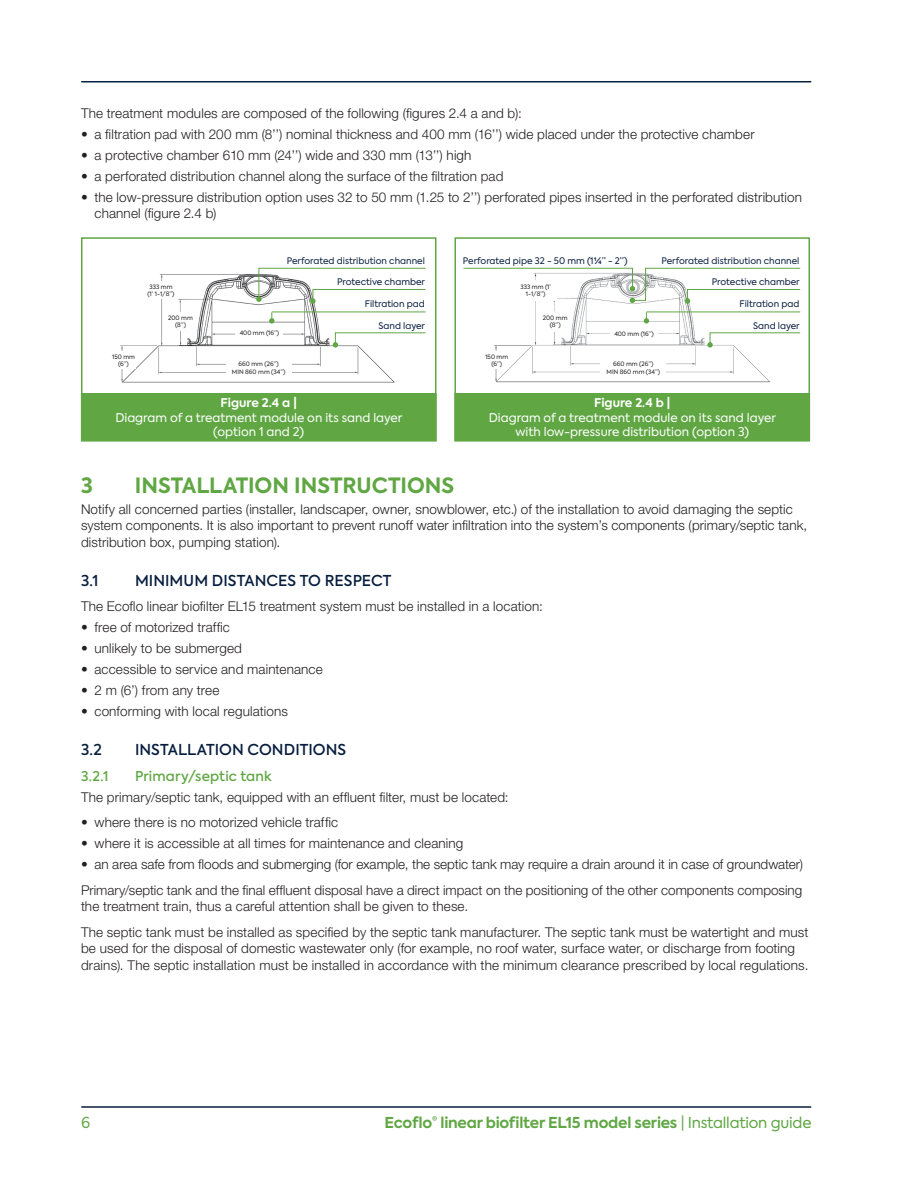
<style>
.page{position:relative;width:918px;height:1188px;background:#fff}
.page>*{position:absolute;margin:0;border:0;box-sizing:border-box;transform-origin:0 0}
.t1{font:700 21px "Axiforma";letter-spacing:-.005em;color:#60a744}
.t2{font:700 15px "Axiforma";letter-spacing:-.015em;color:#60a744}
.t3{font:500 15px "Axiforma";letter-spacing:.005em;color:#081e3f}
.t4{font:15px "Axiforma";color:#60a744}
.t5{font:300 13.5px/16.5px "Helvetica Neue LT Std";letter-spacing:.01em;color:#231f20}
.t6{font:500 13.5px "Axiforma";letter-spacing:.01em;color:#60a744}
.t7{font:12px/14.4px "Axiforma";color:#fff;text-align:center}
.t8{font:700 12px "Axiforma";color:#fff}
.t9{font:9px "Axiforma";color:#081e3f}
.t10{font:6px/7.2px "Axiforma";color:#231f20;text-align:center}
.s1{font-weight:700}
.s2{font-weight:400}
</style>
<div class="page">
<hr style="left:82px;top:1106px;width:729px;height:2px;background:#081e3f">
<hr style="left:82px;top:81px;width:729px;height:1px;background:#081e3f">
<img style="left:120px;top:267px;width:306px;height:116px">
<div style="left:81px;top:237px;width:355px;height:204px;border:2px solid #60a744"></div>
<div style="left:81px;top:394px;width:355px;height:47px;background:#60a744"></div>
<div style="left:81px;top:393px;width:355px;height:48px;border:1px solid #60a744"></div>
<svg style="left:256px;top:268px;width:170px;height:36px"></svg>
<svg style="left:333px;top:332px;width:93px;height:16px"></svg>
<hr style="left:272px;top:312px;width:154px;height:1px;background:#60a744">
<svg style="left:269px;top:312px;width:5px;height:12px"></svg>
<div style="left:143px;top:281px;width:36px;height:18px;background:#fff"></div>
<div style="left:166px;top:313px;width:30px;height:17px;background:#fff"></div>
<div style="left:112px;top:351px;width:24px;height:18px;background:#fff"></div>
<div style="left:235px;top:327px;width:48px;height:11px;background:#fff"></div>
<div style="left:226px;top:359px;width:66px;height:18px;background:#fff"></div>
<img style="left:463px;top:267px;width:338px;height:116px">
<div style="left:454px;top:237px;width:356px;height:204px;border:2px solid #60a744"></div>
<div style="left:455px;top:394px;width:355px;height:47px;background:#60a744"></div>
<div style="left:454px;top:393px;width:356px;height:48px;border:1px solid #60a744"></div>
<svg style="left:463px;top:268px;width:338px;height:36px"></svg>
<svg style="left:707px;top:332px;width:94px;height:16px"></svg>
<hr style="left:646px;top:312px;width:154px;height:1px;background:#60a744">
<svg style="left:644px;top:312px;width:5px;height:12px"></svg>
<div style="left:515px;top:280px;width:42px;height:21px;background:#fff"></div>
<div style="left:540px;top:311px;width:30px;height:21px;background:#fff"></div>
<div style="left:485px;top:351px;width:24px;height:18px;background:#fff"></div>
<div style="left:610px;top:329px;width:48px;height:10px;background:#fff"></div>
<div style="left:600px;top:359px;width:66px;height:18px;background:#fff"></div>
<p class="t5" style="left:81px;top:104px;width:442px">The treatment modules are composed of the following (figures 2.4 a and b):</p>
<p class="t5" style="left:81px;top:125px;width:675px">• a filtration pad with 200 mm (8’’) nominal thickness and 400 mm (16’’) wide placed under the protective chamber</p>
<p class="t5" style="left:81px;top:146px;width:392px">• a protective chamber 610 mm (24’’) wide and 330 mm (13’’) high</p>
<p class="t5" style="left:81px;top:167px;width:424px">• a perforated distribution channel along the surface of the filtration pad</p>
<p class="t5" style="left:94px;top:188px;width:709px;text-indent:-14px">• the low-pressure distribution option uses 32 to 50 mm (1.25 to 2’’) perforated pipes inserted in the perforated distribution channel (figure 2.4 b)</p>
<p class="t10" style="left:112px;top:353px;width:24px">150 mm (6”)</p>
<p class="t10" style="left:147px;top:283px;width:29px">333 mm (1’ 1-1/8”)</p>
<p class="t10" style="left:168px;top:314px;width:26px">200 mm (8”)</p>
<p class="t9" style="left:287px;top:255px;width:139px">Perforated distribution channel</p>
<p class="t9" style="left:337px;top:276px;width:89px">Protective chamber</p>
<p class="t9" style="left:365px;top:298px;width:61px">Filtration pad</p>
<p class="t9" style="left:379px;top:320px;width:48px">Sand layer</p>
<p class="t10" style="left:240px;top:329px;width:41px">400 mm (16”)</p>
<p class="t10" style="left:232px;top:361px;width:55px">660 mm (26”)<br>MIN 860 mm (34”)</p>
<p class="t8" style="left:221px;top:395px;width:78px">Figure 2.4 a |</p>
<p class="t7" style="left:115px;top:410px;width:289px">Diagram of a treatment module on its sand layer (option 1 and 2)</p>
<p class="t9" style="left:463px;top:255px;width:166px">Perforated pipe 32 - 50 mm (1<span class="s1">¼</span>” - 2”)</p>
<p class="t9" style="left:662px;top:255px;width:139px">Perforated distribution channel</p>
<p class="t9" style="left:712px;top:276px;width:89px">Protective chamber</p>
<p class="t9" style="left:740px;top:298px;width:61px">Filtration pad</p>
<p class="t9" style="left:753px;top:320px;width:48px">Sand layer</p>
<p class="t10" style="left:521px;top:283px;width:32px">333 mm (1’<br>1-1/8”)</p>
<p class="t10" style="left:543px;top:314px;width:26px">200 mm (8”)</p>
<p class="t10" style="left:614px;top:330px;width:41px">400 mm (16”)</p>
<p class="t10" style="left:607px;top:361px;width:55px">660 mm (26”)<br>MIN 860 mm (34”)</p>
<p class="t10" style="left:485px;top:353px;width:24px">150 mm (6”)</p>
<p class="t8" style="left:594px;top:395px;width:78px">Figure 2.4 b |</p>
<p class="t7" style="left:489px;top:410px;width:289px">Diagram of a treatment module on its sand layer with low-pressure distribution (option 3)</p>
<h1 class="t1" style="left:81px;top:471px;width:13px">3</h1>
<h1 class="t1" style="left:135px;top:471px;width:321px">INSTALLATION INSTRUCTIONS</h1>
<p class="t5" style="left:81px;top:500px;width:728px">Notify all concerned parties (installer, landscaper, owner, snowblower, etc.) of the installation to avoid damaging the septic system components. It is also important to prevent runoff water infiltration into the system’s components (primary/septic tank, distribution box, pumping station).</p>
<p class="t3" style="left:81px;top:570px;width:19px">3.1</p>
<p class="t3" style="left:135px;top:570px;width:258px">MINIMUM DISTANCES TO RESPECT</p>
<p class="t5" style="left:81px;top:598px;width:463px">The Ecoflo linear biofilter EL15 treatment system must be installed in a location:</p>
<p class="t5" style="left:81px;top:619px;width:150px">• free of motorized traffic</p>
<p class="t5" style="left:81px;top:640px;width:163px">• unlikely to be submerged</p>
<p class="t5" style="left:81px;top:661px;width:243px">• accessible to service and maintenance</p>
<p class="t5" style="left:81px;top:682px;width:140px">• 2 m (6’) from any tree</p>
<p class="t5" style="left:81px;top:703px;width:208px">• conforming with local regulations</p>
<p class="t3" style="left:81px;top:740px;width:23px">3.2</p>
<p class="t3" style="left:135px;top:740px;width:213px">INSTALLATION CONDITIONS</p>
<p class="t6" style="left:81px;top:767px;width:29px">3.2.1</p>
<p class="t6" style="left:135px;top:767px;width:138px">Primary/septic tank</p>
<p class="t5" style="left:81px;top:788px;width:429px">The primary/septic tank, equipped with an effluent filter, must be located:</p>
<p class="t5" style="left:81px;top:814px;width:259px">• where there is no motorized vehicle traffic</p>
<p class="t5" style="left:81px;top:835px;width:384px">• where it is accessible at all times for maintenance and cleaning</p>
<p class="t5" style="left:81px;top:851px;width:724px;line-height:25.5px">• an area safe from floods and submerging (for example, the septic tank may require a drain around it in case of groundwater)<br>Primary/septic tank and the final effluent disposal have a direct impact on the positioning of the other components composing</p>
<p class="t5" style="left:81px;top:893px;width:729px;line-height:25.5px">the treatment train, thus a careful attention shall be given to these.<br>The septic tank must be installed as specified by the septic tank manufacturer. The septic tank must be watertight and must</p>
<p class="t5" style="left:81px;top:940px;width:729px">be used for the disposal of domestic wastewater only (for example, no roof water, surface water, or discharge from footing drains). The septic installation must be installed in accordance with the minimum clearance prescribed by local regulations.</p>
<p class="t4" style="left:81px;top:1113px;width:11px">6</p>
<p class="t2" style="left:385px;top:1112px;width:428px">Ecoflo<sup>®</sup> linear biofilter EL15 model series <span class="s2">| Installation guide</span></p>
</div>
